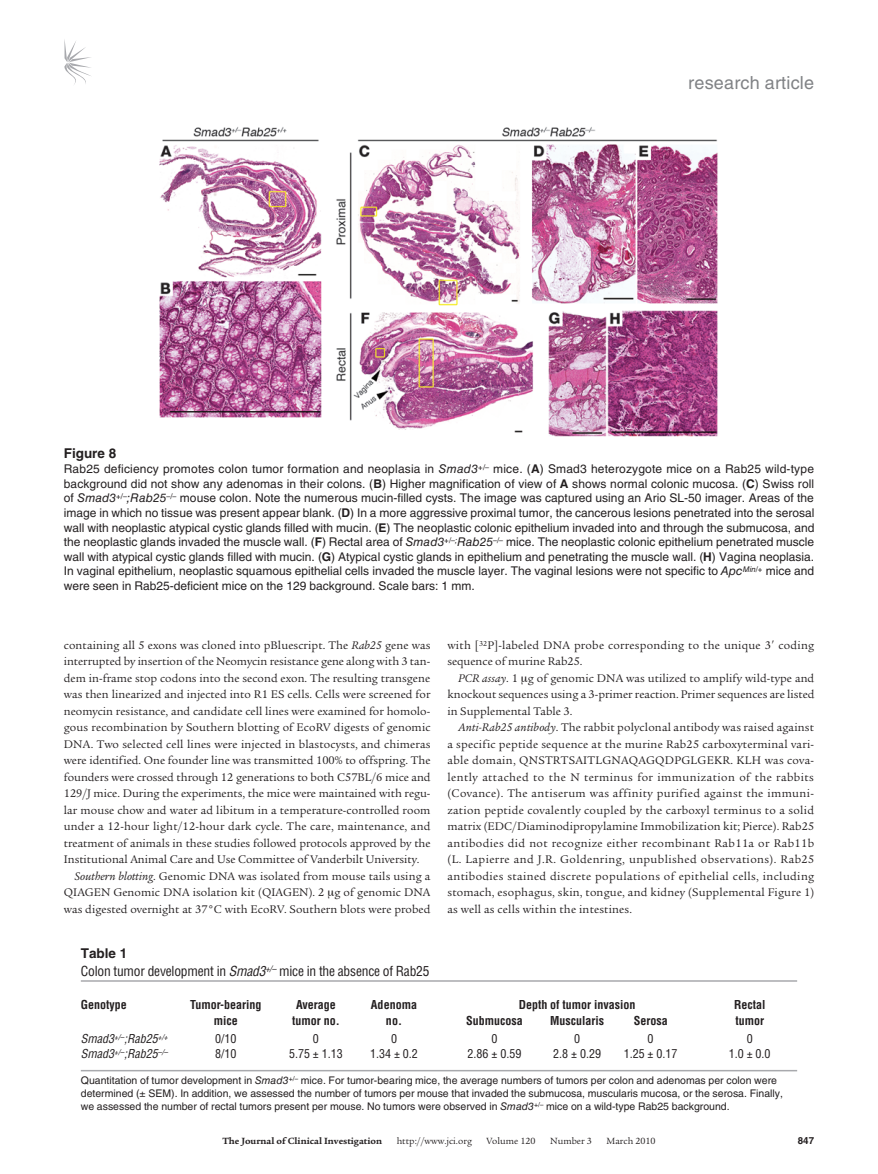
<style>
.page{position:relative;width:878px;height:1174px;background:#fff}
.page>*{position:absolute;margin:0;border:0;box-sizing:border-box;transform-origin:0 0}
.t1{font:18px "Helvetica LT Std";letter-spacing:.01em;color:#808285}
.t2{font:condensed 13.5px/18px "Helvetica LT Std";letter-spacing:-.015em;color:#231f20}
.t3{font:700 13.5px "Helvetica LT Std";color:#231f20}
.t4{font:12px/16.5px "Legacy Serif Std";letter-spacing:.005em;color:#231f20;text-align:justify}
.t5{font:12px/14.7px "Helvetica LT Std";color:#231f20;text-align:justify}
.t6{font:700 condensed 12px "Helvetica LT Std";color:#231f20}
.t7{font:condensed 12px "Helvetica LT Std";color:#231f20}
.t8{font:italic condensed 12px "Helvetica LT Std";color:#231f20}
.t9{font:10.5px/13.2px "Helvetica LT Std";color:#231f20}
.t10{font:9.75px "Legacy Serif Std";color:#231f20}
.t11{font:700 9.75px "Legacy Serif Std";color:#231f20}
.t12{font:700 9.75px "Helvetica LT Std";color:#231f20}
.s1{font-style:italic}
.s2{font-weight:700}
.s3{font-weight:700;font-stretch:normal}
</style>
<div class="page">
<svg style="left:64px;top:39px;width:27px;height:46px"></svg>
<hr style="left:81px;top:980px;width:716px;height:1px;background:#a8a9ad">
<hr style="left:81px;top:1069px;width:716px;height:2px;background:#a8a9ad">
<img style="left:159px;top:127px;width:559px;height:310px">
<h1 class="t1" style="left:688px;top:72px;width:127px">research article</h1>
<p class="t3" style="left:64px;top:445px;width:54px">Figure 8</p>
<p class="t5" style="left:64px;top:461px;width:752px">Rab25 deficiency promotes colon tumor formation and neoplasia in <span class="s1">Smad3</span><sup>+/–</sup> mice. (<span class="s2">A</span>) Smad3 heterozygote mice on a Rab25 wild-type background did not show any adenomas in their colons. (<span class="s2">B</span>) Higher magnification of view of <span class="s2">A</span> shows normal colonic mucosa. (<span class="s2">C</span>) Swiss roll of <span class="s1">Smad3</span><sup>+/–</sup><span class="s1">;Rab25</span><sup>–/–</sup> mouse colon. Note the numerous mucin-filled cysts. The image was captured using an Ario SL-50 imager. Areas of the image in which no tissue was present appear blank. (<span class="s2">D</span>) In a more aggressive proximal tumor, the cancerous lesions penetrated into the serosal wall with neoplastic atypical cystic glands filled with mucin. (<span class="s2">E</span>) The neoplastic colonic epithelium invaded into and through the submucosa, and the neoplastic glands invaded the muscle wall. (<span class="s2">F</span>) Rectal area of <span class="s1">Smad3</span><sup>+/–;</sup><span class="s1">Rab25</span><sup>–/–</sup> mice. The neoplastic colonic epithelium penetrated muscle wall with atypical cystic glands filled with mucin. (<span class="s2">G</span>) Atypical cystic glands in epithelium and penetrating the muscle wall. (<span class="s2">H</span>) Vagina neoplasia.<br>In vaginal epithelium, neoplastic squamous epithelial cells invaded the muscle layer. The vaginal lesions were not specific to <span class="s1">Apc</span><sup>Min/+</sup> mice and were seen in Rab25-deficient mice on the 129 background. Scale bars: 1 mm.</p>
<p class="t4" style="left:64px;top:637px;width:368px">containing all 5 exons was cloned into pBluescript. The <span class="s1">Rab25</span> gene was</p>
<p class="t4" style="left:64px;top:653px;width:368px">interrupted by insertion of the Neomycin resistance gene along with 3 tan-</p>
<p class="t4" style="left:64px;top:670px;width:368px">dem in-frame stop codons into the second exon. The resulting transgene</p>
<p class="t4" style="left:64px;top:686px;width:368px">was then linearized and injected into R1 ES cells. Cells were screened for</p>
<p class="t4" style="left:64px;top:703px;width:368px">neomycin resistance, and candidate cell lines were examined for homolo-</p>
<p class="t4" style="left:64px;top:719px;width:368px">gous recombination by Southern blotting of EcoRV digests of genomic</p>
<p class="t4" style="left:64px;top:736px;width:368px">DNA. Two selected cell lines were injected in blastocysts, and chimeras</p>
<p class="t4" style="left:64px;top:752px;width:368px">were identified. One founder line was transmitted 100% to offspring. The</p>
<p class="t4" style="left:64px;top:769px;width:368px">founders were crossed through 12 generations to both C57BL/6 mice and</p>
<p class="t4" style="left:64px;top:785px;width:368px">129/J mice. During the experiments, the mice were maintained with regu-</p>
<p class="t4" style="left:64px;top:802px;width:368px">lar mouse chow and water ad libitum in a temperature-controlled room</p>
<p class="t4" style="left:64px;top:818px;width:368px">under a 12-hour light/12-hour dark cycle. The care, maintenance, and</p>
<p class="t4" style="left:64px;top:835px;width:368px">treatment of animals in these studies followed protocols approved by the</p>
<p class="t4" style="left:64px;top:851px;width:357px">Institutional Animal Care and Use Committee of Vanderbilt University.</p>
<p class="t4" style="left:74px;top:868px;width:357px"><span class="s1">Southern blotting</span>. Genomic DNA was isolated from mouse tails using a</p>
<p class="t4" style="left:64px;top:884px;width:368px">QIAGEN Genomic DNA isolation kit (QIAGEN). 2 g of genomic DNA</p>
<p class="t4" style="left:64px;top:901px;width:368px">was digested overnight at 37°C with EcoRV. Southern blots were probed</p>
<p class="t4" style="left:447px;top:637px;width:368px">with [<sup>32</sup>P]-labeled DNA probe corresponding to the unique 3 coding sequence of murine Rab25.</p>
<p class="t4" style="left:447px;top:670px;width:368px;text-indent:11px"><span class="s1">PCR assay</span>. 1 g of genomic DNA was utilized to amplify wild-type and knockout sequences using a 3-primer reaction. Primer sequences are listed in Supplemental Table 3.</p>
<p class="t4" style="left:447px;top:719px;width:368px;text-indent:11px"><span class="s1">Anti-Rab25 antibody</span>. The rabbit polyclonal antibody was raised against a specific peptide sequence at the murine Rab25 carboxyterminal vari&shy;able domain, QNSTRTSAITLGNAQAGQDPGLGEKR. KLH was cova&shy;lently attached to the N terminus for immunization of the rabbits (Covance). The antiserum was affinity purified against the immuni&shy;zation peptide covalently coupled by the carboxyl terminus to a solid matrix (EDC/Diaminodipropylamine Immobilization kit; Pierce). Rab25 antibodies did not recognize either recombinant Rab11a or Rab11b (L. Lapierre and J.R. Goldenring, unpublished observations). Rab25 antibodies stained discrete populations of epithelial cells, including stomach, esophagus, skin, tongue, and kidney (Supplemental Figure 1) as well as cells within the intestines.</p>
<p class="t2" style="left:81px;top:944px;width:350px"><span class="s3">Table 1<br></span>Colon tumor development in <span class="s1">Smad3</span><sup>+/–</sup> mice in the absence of Rab25</p>
<p class="t6" style="left:81px;top:997px;width:47px">Genotype</p>
<p class="t6" style="left:190px;top:997px;width:73px">Tumor-bearing</p>
<p class="t6" style="left:296px;top:997px;width:41px">Average</p>
<p class="t6" style="left:371px;top:997px;width:48px">Adenoma</p>
<p class="t6" style="left:518px;top:997px;width:118px">Depth of tumor invasion</p>
<p class="t6" style="left:734px;top:997px;width:33px">Rectal</p>
<p class="t6" style="left:214px;top:1013px;width:25px">mice</p>
<p class="t6" style="left:292px;top:1013px;width:49px">tumor no.</p>
<p class="t6" style="left:386px;top:1013px;width:17px">no.</p>
<p class="t6" style="left:466px;top:1013px;width:58px">Submucosa</p>
<p class="t6" style="left:550px;top:1013px;width:55px">Muscularis</p>
<p class="t6" style="left:633px;top:1013px;width:35px">Serosa</p>
<p class="t6" style="left:735px;top:1013px;width:30px">tumor</p>
<p class="t8" style="left:81px;top:1031px;width:88px">Smad3<sup>+/–</sup>;Rab25<sup>+/+</sup></p>
<p class="t7" style="left:215px;top:1031px;width:23px">0/10</p>
<p class="t7" style="left:313px;top:1031px;width:7px">0</p>
<p class="t7" style="left:391px;top:1031px;width:7px">0</p>
<p class="t7" style="left:491px;top:1031px;width:7px">0</p>
<p class="t7" style="left:574px;top:1031px;width:7px">0</p>
<p class="t7" style="left:647px;top:1031px;width:7px">0</p>
<p class="t7" style="left:746px;top:1031px;width:7px">0</p>
<p class="t8" style="left:81px;top:1046px;width:88px">Smad3<sup>+/–</sup>;Rab25<sup>–/–</sup></p>
<p class="t7" style="left:215px;top:1046px;width:23px">8/10</p>
<p class="t7" style="left:289px;top:1046px;width:55px">5.75 ± 1.13</p>
<p class="t7" style="left:370px;top:1046px;width:49px">1.34 ± 0.2</p>
<p class="t7" style="left:467px;top:1046px;width:55px">2.86 ± 0.59</p>
<p class="t7" style="left:553px;top:1046px;width:49px">2.8 ± 0.29</p>
<p class="t7" style="left:623px;top:1046px;width:55px">1.25 ± 0.17</p>
<p class="t7" style="left:728px;top:1046px;width:43px">1.0 ± 0.0</p>
<p class="t9" style="left:81px;top:1073px;width:703px">Quantitation of tumor development in <span class="s1">Smad3</span><sup>+/–</sup> mice. For tumor-bearing mice, the average numbers of tumors per colon and adenomas per colon were determined (± SEM). In addition, we assessed the number of tumors per mouse that invaded the submucosa, muscularis mucosa, or the serosa. Finally, we assessed the number of rectal tumors present per mouse. No tumors were observed in <span class="s1">Smad3</span><sup>+/–</sup> mice on a wild-type Rab25 background.</p>
<p class="t11" style="left:222px;top:1135px;width:161px">The Journal of Clinical Investigation</p>
<p class="t10" style="left:396px;top:1135px;width:77px">http://www.jci.org</p>
<p class="t10" style="left:486px;top:1135px;width:50px">Volume 120</p>
<p class="t10" style="left:550px;top:1135px;width:43px">Number 3</p>
<p class="t10" style="left:606px;top:1135px;width:51px">March 2010</p>
<p class="t12" style="left:797px;top:1134px;width:18px">847</p>
</div>
